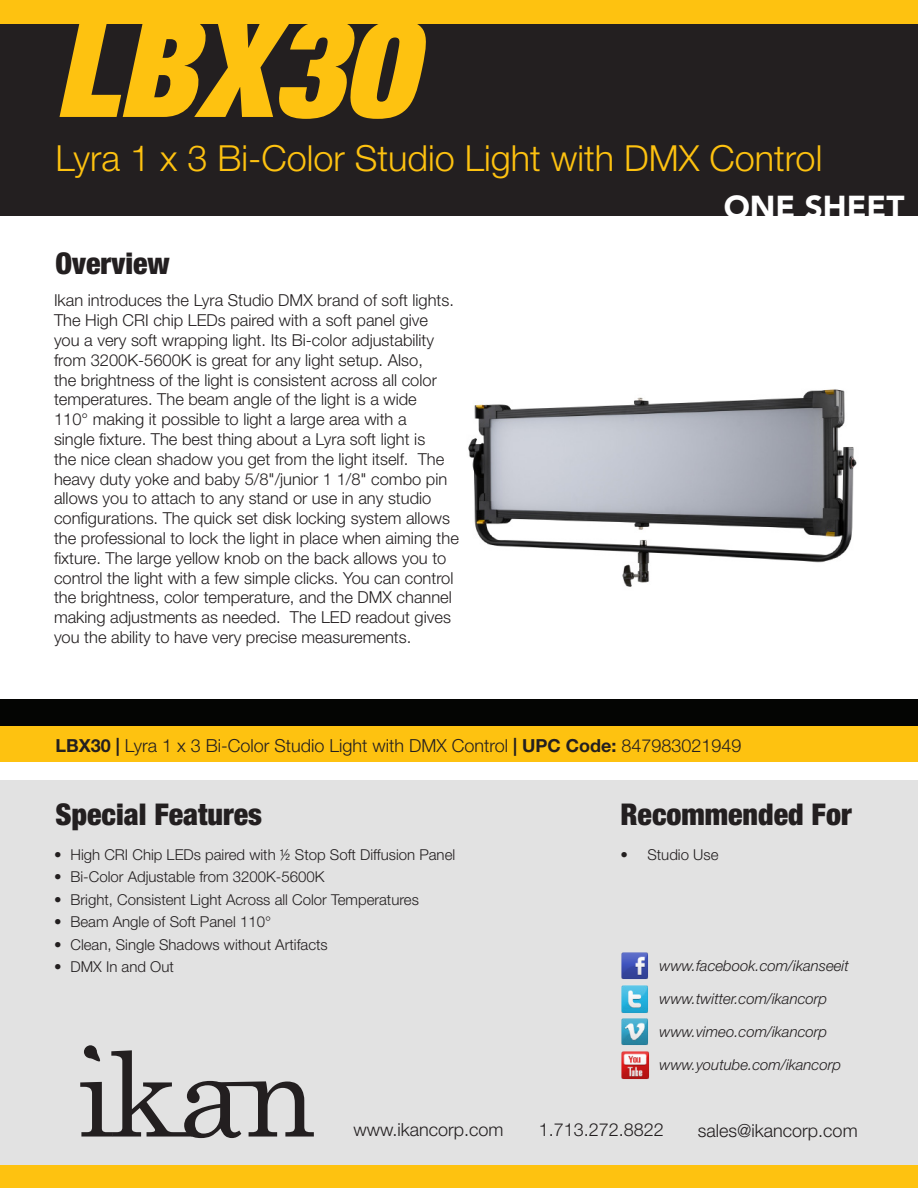
<style>
.page{position:relative;width:918px;height:1188px;background:#fff}
.page>*{position:absolute;margin:0;border:0;box-sizing:border-box;transform-origin:0 0}
.t1{font:italic 900 condensed 136.5px "Helvetica Neue LT Std";color:#fec210}
.t2{font:300 36px "Helvetica Neue LT Std";color:#fec210}
.t3{font:900 31.5px "Avenir LT Std";color:#fff}
.t4{font:900 condensed 30px "Helvetica Neue LT Std";color:#231f20}
.t5{font:300 18px "Helvetica Neue LT Std";color:#231f20}
.t6{font:300 16.5px/19.8px "Helvetica Neue LT Std";color:#231f20}
.t7{font:300 15px "Helvetica Neue LT Std";color:#231f20}
.t8{font:italic 300 15px "Helvetica Neue LT Std";color:#231f20}
.s1{font-weight:700}
.s2{font-stretch:condensed}
</style>
<div class="page">
<div style="left:0;top:780px;width:918px;height:408px;background:#e2e2e2"></div>
<svg style="left:80px;top:1045px;width:234px;height:93px"></svg>
<div style="left:0;top:0;width:918px;height:216px;background:#231f20"></div>
<img style="left:468px;top:389px;width:389px;height:198px">
<div style="left:0;top:0;width:918px;height:24px;background:#fec210"></div>
<div style="left:0;top:724px;width:918px;height:38px;background:#fec210"></div>
<div style="left:0;top:699px;width:918px;height:27px;background:#040503"></div>
<div style="left:0;top:1165px;width:918px;height:23px;background:#fec210"></div>
<img style="left:621px;top:952px;width:27px;height:27px">
<img style="left:621px;top:985px;width:27px;height:28px">
<img style="left:621px;top:1018px;width:27px;height:28px">
<img style="left:621px;top:1051px;width:28px;height:28px">
<p class="t1" style="left:54px;top:-19px;width:361px">LBX30</p>
<p class="t2" style="left:56px;top:137px;width:768px">Lyra 1 x 3 Bi-Color Studio Light with DMX Control</p>
<p class="t4" style="left:56px;top:245px;width:116px">Overview</p>
<p class="t6" style="left:54px;top:290px;width:406px">Ikan introduces the Lyra Studio DMX brand of soft lights.<br>The High CRI chip LEDs paired with a soft panel give<br>you a very soft wrapping light. Its Bi-color adjustability from 3200K-5600K is great for any light setup. Also,<br>the brightness of the light is consistent across all color temperatures. The beam angle of the light is a wide<br>110° making it possible to light a large area with a<br>single fixture. The best thing about a Lyra soft light is<br>the nice clean shadow you get from the light itself. The heavy duty yoke and baby 5/8"/junior 1 1/8" combo pin allows you to attach to any stand or use in any studio configurations. The quick set disk locking system allows the professional to lock the light in place when aiming the fixture. The large yellow knob on the back allows you to control the light with a few simple clicks. You can control the brightness, color temperature, and the DMX channel making adjustments as needed. The LED readout gives you the ability to have very precise measurements.</p>
<p class="t3" style="left:724px;top:187px;width:182px">ONE SHEET</p>
<p class="t5" style="left:55px;top:735px;width:688px"><span class="s1">LBX30 |</span> Lyra 1 x 3 Bi-Color Studio Light with DMX Control <span class="s1">| UPC Code:</span> 847983021949</p>
<p class="t4" style="left:56px;top:796px;width:208px">Special Features</p>
<p class="t7" style="left:54px;top:845px;width:403px">• High CRI Chip LEDs paired with <span class="s2">½</span> Stop Soft Diffusion Panel</p>
<p class="t7" style="left:54px;top:868px;width:272px">• Bi-Color Adjustable from 3200K-5600K</p>
<p class="t7" style="left:54px;top:890px;width:366px">• Bright, Consistent Light Across all Color Temperatures</p>
<p class="t7" style="left:54px;top:913px;width:219px">• Beam Angle of Soft Panel 110°</p>
<p class="t7" style="left:54px;top:935px;width:275px">• Clean, Single Shadows without Artifacts</p>
<p class="t7" style="left:54px;top:958px;width:121px">• DMX In and Out</p>
<p class="t4" style="left:620px;top:796px;width:233px">Recommended For</p>
<p class="t7" style="left:620px;top:845px;width:100px">• Studio Use</p>
<p class="t8" style="left:660px;top:957px;width:191px">www.facebook.com/ikanseeit</p>
<p class="t8" style="left:660px;top:990px;width:169px">www.twitter.com/ikancorp</p>
<p class="t8" style="left:660px;top:1023px;width:169px">www.vimeo.com/ikancorp</p>
<p class="t8" style="left:660px;top:1056px;width:183px">www.youtube.com/ikancorp</p>
<p class="t5" style="left:353px;top:1119px;width:152px">www.ikancorp.com</p>
<p class="t5" style="left:539px;top:1119px;width:127px">1.713.272.8822</p>
<p class="t5" style="left:698px;top:1119px;width:161px">sales@ikancorp.com</p>
</div>
